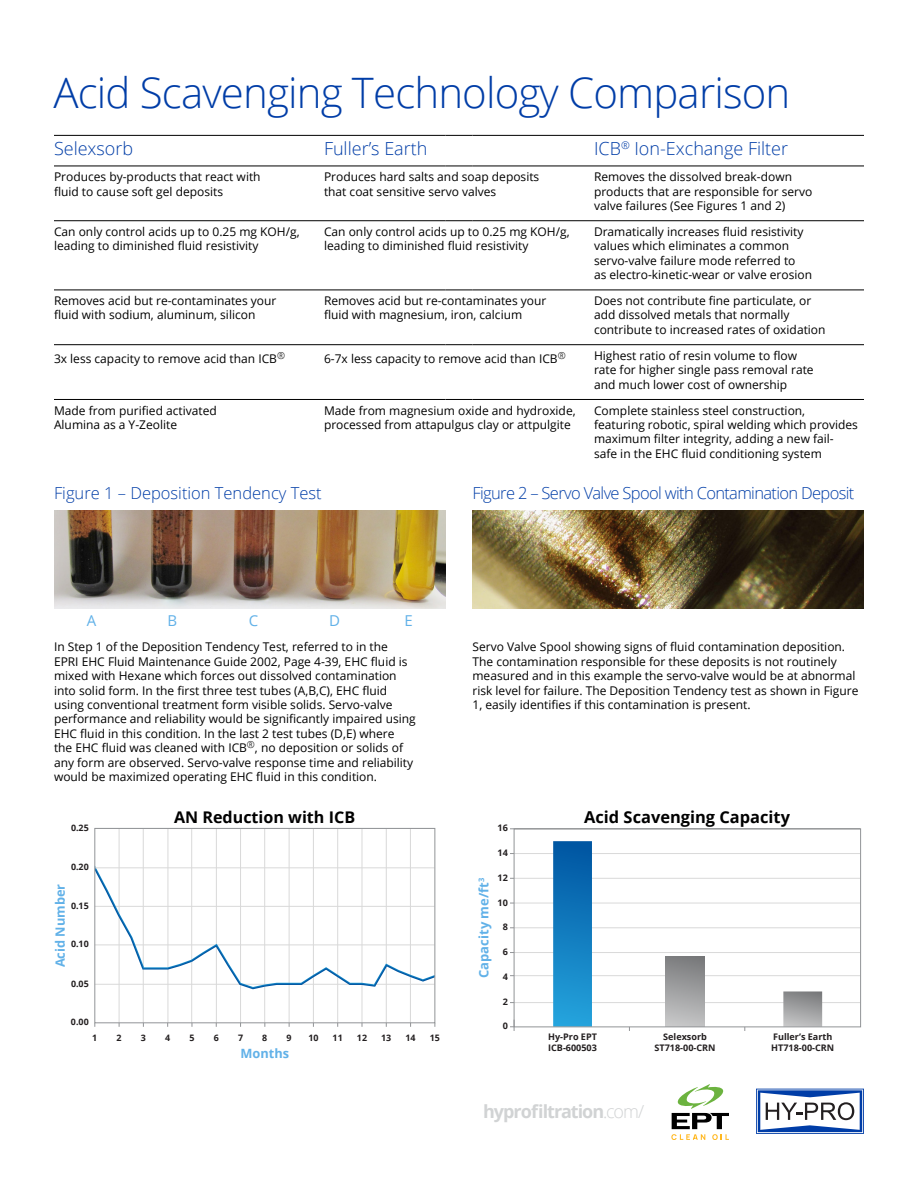
<style>
.page{position:relative;width:918px;height:1188px;background:#fff}
.page>*{position:absolute;margin:0;border:0;box-sizing:border-box;transform-origin:0 0}
.t1{font:300 42px "Open Sans";letter-spacing:-.02em;color:#003da7}
.t2{font:300 18px "Open Sans";color:#003da7}
.t3{font:700 18px "Open Sans";letter-spacing:-.055em;color:#d1d3d4}
.t4{font:300 16.5px "Open Sans";letter-spacing:-.04em;color:#003da7}
.t5{font:300 16.5px "Open Sans";color:#003da7}
.t6{font:700 16.35px "Open Sans";color:#000}
.t7{font:700 16.05px "Open Sans";color:#000}
.t8{font:15px "Open Sans";color:#61b1e8}
.t9{font:700 13.05px "Open Sans";color:#61b1e8}
.t10{font:700 12.75px "Open Sans";color:#61b1e8}
.t11{font:12px/14.4px "Open Sans";color:#000}
.t12{font:700 9px/10.8px "Open Sans";color:#231f20}
.t13{font:700 8.85px "Open Sans";color:#231f20}
.s1{font-weight:300}
</style>
<div class="page">
<svg style="left:756px;top:1089px;width:108px;height:45px"></svg>
<svg style="left:671px;top:1084px;width:58px;height:56px"></svg>
<svg style="left:54px;top:135px;width:810px;height:1px"></svg>
<svg style="left:54px;top:166px;width:810px;height:1px"></svg>
<svg style="left:54px;top:220px;width:810px;height:1px"></svg>
<svg style="left:54px;top:290px;width:810px;height:1px"></svg>
<svg style="left:54px;top:344px;width:810px;height:1px"></svg>
<svg style="left:54px;top:399px;width:810px;height:1px"></svg>
<img style="left:54px;top:510px;width:392px;height:99px">
<img style="left:472px;top:510px;width:392px;height:99px">
<hr style="left:119px;top:828px;width:1px;height:195px;background:#d9d9d9">
<hr style="left:143px;top:828px;width:1px;height:195px;background:#d9d9d9">
<hr style="left:168px;top:828px;width:1px;height:195px;background:#d9d9d9">
<hr style="left:191px;top:828px;width:1px;height:195px;background:#d9d9d9">
<hr style="left:216px;top:828px;width:1px;height:195px;background:#d9d9d9">
<hr style="left:240px;top:828px;width:1px;height:195px;background:#d9d9d9">
<hr style="left:264px;top:828px;width:1px;height:195px;background:#d9d9d9">
<hr style="left:289px;top:828px;width:1px;height:195px;background:#d9d9d9">
<hr style="left:313px;top:828px;width:1px;height:195px;background:#d9d9d9">
<hr style="left:337px;top:828px;width:1px;height:195px;background:#d9d9d9">
<hr style="left:362px;top:828px;width:1px;height:195px;background:#d9d9d9">
<hr style="left:386px;top:828px;width:1px;height:195px;background:#d9d9d9">
<hr style="left:410px;top:828px;width:1px;height:195px;background:#d9d9d9">
<svg style="left:97px;top:866px;width:336px;height:123px"></svg>
<hr style="left:95px;top:868px;width:339px;height:1px;background:#d9d9d9">
<div style="left:95px;top:828px;width:340px;height:195px;border:1px solid #929497"></div>
<hr style="left:514px;top:853px;width:346px;height:1px;background:#d9d9d9">
<hr style="left:514px;top:878px;width:346px;height:1px;background:#d9d9d9">
<hr style="left:514px;top:903px;width:346px;height:1px;background:#d9d9d9">
<hr style="left:514px;top:928px;width:346px;height:1px;background:#d9d9d9">
<hr style="left:514px;top:1002px;width:346px;height:1px;background:#d9d9d9">
<hr style="left:514px;top:975px;width:346px;height:1px;background:#d9d9d9">
<hr style="left:514px;top:952px;width:346px;height:1px;background:#d9d9d9">
<svg style="left:553px;top:841px;width:39px;height:184px;background:#137cbe"></svg>
<svg style="left:666px;top:956px;width:38px;height:69px;background:#9e9fa0"></svg>
<svg style="left:783px;top:991px;width:39px;height:34px"></svg>
<div style="left:514px;top:829px;width:347px;height:198px;border:1px solid #929497"></div>
<hr style="left:514px;top:829px;width:346px;height:1px;background:#929497">
<svg style="left:510px;top:1020px;width:5px;height:11px"></svg>
<h1 class="t1" style="left:54px;top:64px;width:738px">Acid Scavenging Technology Comparison</h1>
<h2 class="t2" style="left:54px;top:136px;width:81px">Selexsorb</h2>
<h2 class="t2" style="left:324px;top:136px;width:105px">Fuller’s Earth</h2>
<h2 class="t2" style="left:594px;top:136px;width:196px">ICB<sup>®</sup> Ion-Exchange Filter</h2>
<p class="t11" style="left:54px;top:169px;width:208px">Produces by-products that react with fluid to cause soft gel deposits</p>
<p class="t11" style="left:324px;top:169px;width:217px">Produces hard salts and soap deposits that coat sensitive servo valves</p>
<p class="t11" style="left:594px;top:169px;width:220px">Removes the dissolved break-down products that are responsible for servo valve failures (See Figures 1 and 2)</p>
<p class="t11" style="left:54px;top:224px;width:247px">Can only control acids up to 0.25 mg KOH/g, leading to diminished fluid resistivity</p>
<p class="t11" style="left:324px;top:224px;width:247px">Can only control acids up to 0.25 mg KOH/g, leading to diminished fluid resistivity</p>
<p class="t11" style="left:594px;top:224px;width:220px">Dramatically increases fluid resistivity values which eliminates a common servo-valve failure mode referred to<br>as electro-kinetic-wear or valve erosion</p>
<p class="t11" style="left:54px;top:293px;width:224px">Removes acid but re-contaminates your fluid with sodium, aluminum, silicon</p>
<p class="t11" style="left:324px;top:293px;width:224px">Removes acid but re-contaminates your fluid with magnesium, iron, calcium</p>
<p class="t11" style="left:594px;top:293px;width:233px">Does not contribute fine particulate, or add dissolved metals that normally contribute to increased rates of oxidation</p>
<p class="t11" style="left:54px;top:351px;width:233px">3x less capacity to remove acid than ICB<sup>®</sup></p>
<p class="t11" style="left:324px;top:351px;width:243px">6-7x less capacity to remove acid than ICB<sup>®</sup></p>
<p class="t11" style="left:594px;top:348px;width:221px">Highest ratio of resin volume to flow rate for higher single pass removal rate and much lower cost of ownership</p>
<p class="t11" style="left:54px;top:403px;width:164px">Made from purified activated<br>Alumina as a Y-Zeolite</p>
<p class="t11" style="left:324px;top:403px;width:253px">Made from magnesium oxide and hydroxide, processed from attapulgus clay or attpulgite</p>
<p class="t11" style="left:594px;top:403px;width:266px">Complete stainless steel construction, featuring robotic, spiral welding which provides maximum filter integrity, adding a new fail&shy;safe in the EHC fluid conditioning system</p>
<h3 class="t5" style="left:54px;top:482px;width:269px">Figure 1 – Deposition Tendency Test</h3>
<h3 class="t4" style="left:473px;top:482px;width:383px">Figure 2 – Servo Valve Spool with Contamination Deposit</h3>
<p class="t8" style="left:87px;top:610px;width:11px">A</p>
<p class="t8" style="left:168px;top:610px;width:11px">B</p>
<p class="t8" style="left:249px;top:610px;width:11px">C</p>
<p class="t8" style="left:329px;top:610px;width:12px">D</p>
<p class="t8" style="left:405px;top:610px;width:10px">E</p>
<p class="t11" style="left:54px;top:639px;width:363px">In Step 1 of the Deposition Tendency Test, referred to in the<br>EPRI EHC Fluid Maintenance Guide 2002, Page 4-39, EHC fluid is mixed with Hexane which forces out dissolved contamination into solid form. In the first three test tubes (A,B,C), EHC fluid using conventional treatment form visible solids. Servo-valve performance and reliability would be significantly impaired using EHC fluid in this condition. In the last 2 test tubes (D,E) where<br>the EHC fluid was cleaned with ICB<sup>®</sup>, no deposition or solids of any form are observed. Servo-valve response time and reliability would be maximized operating EHC fluid in this condition.</p>
<p class="t11" style="left:473px;top:639px;width:388px">Servo Valve Spool showing signs of fluid contamination deposition.<br>The contamination responsible for these deposits is not routinely measured and in this example the servo-valve would be at abnormal risk level for failure. The Deposition Tendency test as shown in Figure 1, easily identifies if this contamination is present.</p>
<h3 class="t7" style="left:174px;top:806px;width:183px">AN Reduction with ICB</h3>
<h3 class="t6" style="left:584px;top:805px;width:207px">Acid Scavenging Capacity</h3>
<p class="t13" style="left:71px;top:821px;width:19px">0.25</p>
<p class="t12" style="left:498px;top:822px;width:12px">16</p>
<p class="t12" style="left:498px;top:847px;width:12px">14</p>
<p class="t12" style="left:498px;top:872px;width:12px">12</p>
<p class="t12" style="left:498px;top:897px;width:12px">10</p>
<p class="t12" style="left:503px;top:921px;width:7px">8</p>
<p class="t13" style="left:71px;top:861px;width:19px">0.20</p>
<p class="t9" style="left:475px;top:978px;width:102px;rotate:-90deg">Capacity me/ft<sup>3</sup></p>
<p class="t10" style="left:51px;top:967px;width:85px;rotate:-90deg">Acid Number</p>
<p class="t13" style="left:71px;top:899px;width:19px">0.15</p>
<p class="t13" style="left:71px;top:938px;width:19px">0.10</p>
<p class="t12" style="left:503px;top:946px;width:7px">6</p>
<p class="t12" style="left:503px;top:971px;width:7px">4</p>
<p class="t13" style="left:71px;top:977px;width:19px">0.05</p>
<p class="t13" style="left:71px;top:1016px;width:19px">0.00</p>
<p class="t13" style="left:92px;top:1032px;width:7px">1</p>
<p class="t13" style="left:117px;top:1032px;width:7px">2</p>
<p class="t13" style="left:141px;top:1032px;width:7px">3</p>
<p class="t13" style="left:165px;top:1032px;width:7px">4</p>
<p class="t13" style="left:189px;top:1032px;width:7px">5</p>
<p class="t13" style="left:214px;top:1032px;width:7px">6</p>
<p class="t13" style="left:238px;top:1032px;width:7px">7</p>
<p class="t13" style="left:262px;top:1032px;width:7px">8</p>
<p class="t13" style="left:287px;top:1032px;width:7px">9</p>
<p class="t13" style="left:308px;top:1032px;width:12px">10</p>
<p class="t13" style="left:333px;top:1032px;width:12px">11</p>
<p class="t13" style="left:357px;top:1032px;width:12px">12</p>
<p class="t13" style="left:381px;top:1032px;width:12px">13</p>
<p class="t13" style="left:406px;top:1032px;width:12px">14</p>
<p class="t13" style="left:430px;top:1032px;width:12px">15</p>
<p class="t10" style="left:241px;top:1044px;width:50px">Months</p>
<p class="t12" style="left:503px;top:996px;width:7px">2</p>
<p class="t12" style="left:503px;top:1020px;width:7px">0</p>
<p class="t12" style="left:548px;top:1032px;width:50px">Hy-Pro EPT<br>ICB-600503</p>
<p class="t12" style="left:655px;top:1032px;width:63px;text-align:center">Selexsorb<br>ST718-00-CRN</p>
<h2 class="t3" style="left:483px;top:1099px;width:163px">hyprofiltration<span class="s1">.com/</span></h2>
<p class="t12" style="left:771px;top:1032px;width:64px">Fuller’s Earth<br>HT718-00-CRN</p>
</div>
